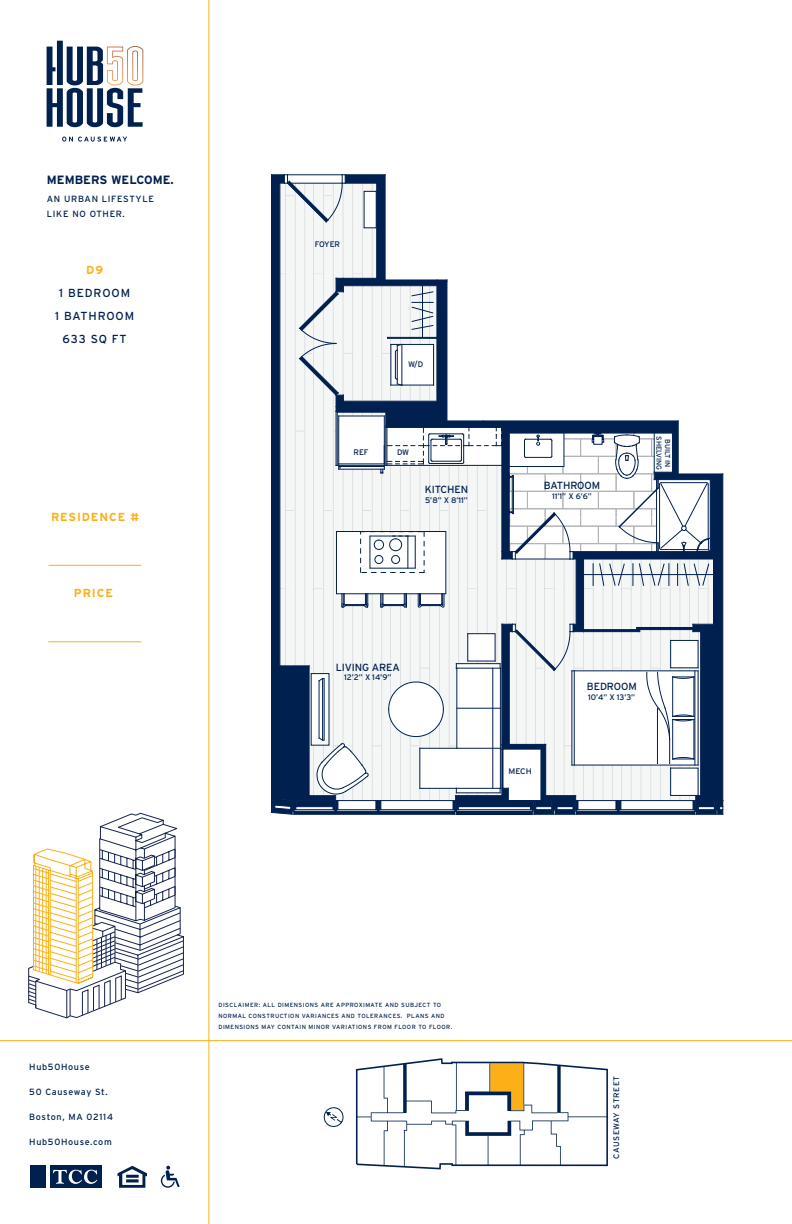
<style>
.page{position:relative;width:792px;height:1224px;background:#fff}
.page>*{position:absolute;margin:0;border:0;box-sizing:border-box;transform-origin:0 0}
.t1{font:700 12px "Interstate";color:#00204f}
.t2{font:11.6px "Interstate";letter-spacing:.075em;color:#00204f}
.t3{font:700 11.6px "Interstate";letter-spacing:.075em;color:#fbb017}
.t4{font:10.4px "Interstate";letter-spacing:-.01em;color:#00204f}
.t5{font:9px/15px "Interstate";letter-spacing:.075em;color:#00204f}
.t6{font:8.1px "Interstate";letter-spacing:-.01em;color:#00204f}
.t7{font:8.1px "Interstate";letter-spacing:-.01em;color:#00204f;scale:1.06 1}
.t8{font:8px "Interstate";letter-spacing:.07em;color:#00204f}
.t9{font:7.2px/8.6px "Interstate";letter-spacing:-.01em;color:#00204f;text-align:center}
.t10{font:6px/11px "Interstate";letter-spacing:.075em;color:#00204f}
</style>
<div class="page">
<svg style="left:28px;top:813px;width:156px;height:205px"></svg>
<hr style="left:208px;top:0;width:1px;height:1224px;background:#fbb017">
<hr style="left:0;top:1040px;width:792px;height:1px;background:#fbb017">
<div style="left:50px;top:1166px;width:51px;height:22px;background:#00204f"></div>
<svg style="left:53px;top:1170px;width:44px;height:14px"></svg>
<div style="left:30px;top:1166px;width:16px;height:22px;background:#00204f"></div>
<svg style="left:161px;top:1166px;width:19px;height:22px"></svg>
<svg style="left:118px;top:1166px;width:29px;height:22px"></svg>
<svg style="left:62px;top:137px;width:65px;height:5px"></svg>
<svg style="left:47px;top:41px;width:96px;height:86px"></svg>
<svg style="left:336px;top:176px;width:49px;height:102px;fill:#f5f7f7"></svg>
<hr style="left:723px;top:474px;width:1px;height:340px;background:#00204f">
<hr style="left:271px;top:175px;width:1px;height:637px;background:#00204f">
<hr style="left:280px;top:183px;width:1px;height:483px;background:#00204f">
<hr style="left:385px;top:175px;width:1px;height:105px;background:#00204f">
<hr style="left:345px;top:175px;width:40px;height:1px;background:#00204f">
<hr style="left:345px;top:183px;width:32px;height:1px;background:#00204f">
<hr style="left:377px;top:183px;width:1px;height:95px;background:#00204f">
<svg style="left:272px;top:175px;width:74px;height:47px"></svg>
<hr style="left:287px;top:175px;width:55px;height:1px;background:#00204f">
<hr style="left:291px;top:183px;width:51px;height:1px;background:#00204f">
<svg style="left:271px;top:278px;width:452px;height:537px"></svg>
<svg style="left:356px;top:1058px;width:252px;height:111px"></svg>
<svg style="left:323px;top:1107px;width:21px;height:20px"></svg>
<hr style="left:49px;top:565px;width:92px;height:1px;background:#fbb017">
<hr style="left:48px;top:641px;width:93px;height:1px;background:#fbb017">
<h1 class="t1" style="left:47px;top:173px;width:129px">MEMBERS WELCOME.</h1>
<h3 class="t5" style="left:47px;top:191px;width:109px">AN URBAN LIFESTYLE<br>LIKE NO OTHER.</h3>
<p class="t3" style="left:86px;top:263px;width:18px">D9</p>
<p class="t2" style="left:59px;top:286px;width:72px">1 BEDROOM</p>
<p class="t2" style="left:55px;top:309px;width:81px">1 BATHROOM</p>
<p class="t2" style="left:63px;top:332px;width:66px">633 SQ FT</p>
<p class="t3" style="left:51px;top:510px;width:90px">RESIDENCE #</p>
<p class="t3" style="left:74px;top:587px;width:41px">PRICE</p>
<p class="t6" style="left:315px;top:240px;width:27px">FOYER</p>
<p class="t6" style="left:408px;top:359px;width:17px">W/D</p>
<p class="t6" style="left:354px;top:448px;width:17px">REF</p>
<p class="t6" style="left:397px;top:448px;width:14px">DW</p>
<p class="t4" style="left:425px;top:484px;width:45px">KITCHEN</p>
<p class="t6" style="left:425px;top:495px;width:44px">5’8” X 8’11”</p>
<p class="t4" style="left:544px;top:480px;width:58px">BATHROOM</p>
<p class="t6" style="left:552px;top:492px;width:41px">11’1” X 6’6”</p>
<p class="t9" style="left:672px;top:436px;width:36px;rotate:90deg">BUILT IN<br>SHELVING</p>
<p class="t4" style="left:336px;top:661px;width:65px">LIVING AREA</p>
<p class="t6" style="left:344px;top:673px;width:49px">12’2” X 14’9”</p>
<p class="t7" style="left:509px;top:766px;width:23px">MECH</p>
<p class="t4" style="left:587px;top:680px;width:51px">BEDROOM</p>
<p class="t6" style="left:588px;top:692px;width:49px">10’4” X 13’3”</p>
<h3 class="t5" style="left:29px;top:1059px;width:62px">Hub50House</h3>
<h3 class="t5" style="left:29px;top:1084px;width:80px">50 Causeway St.</h3>
<h3 class="t5" style="left:29px;top:1109px;width:85px">Boston, MA 02114</h3>
<h3 class="t5" style="left:29px;top:1134px;width:84px">Hub50House.com</h3>
<p class="t10" style="left:218px;top:999px;width:235px">DISCLAIMER: ALL DIMENSIONS ARE APPROXIMATE AND SUBJECT TO<br>NORMAL CONSTRUCTION VARIANCES AND TOLERANCES. PLANS AND<br>DIMENSIONS MAY CONTAIN MINOR VARIATIONS FROM FLOOR TO FLOOR.</p>
<p class="t8" style="left:612px;top:1159px;width:85px;rotate:-90deg">CAUSEWAY STREET</p>
</div>
